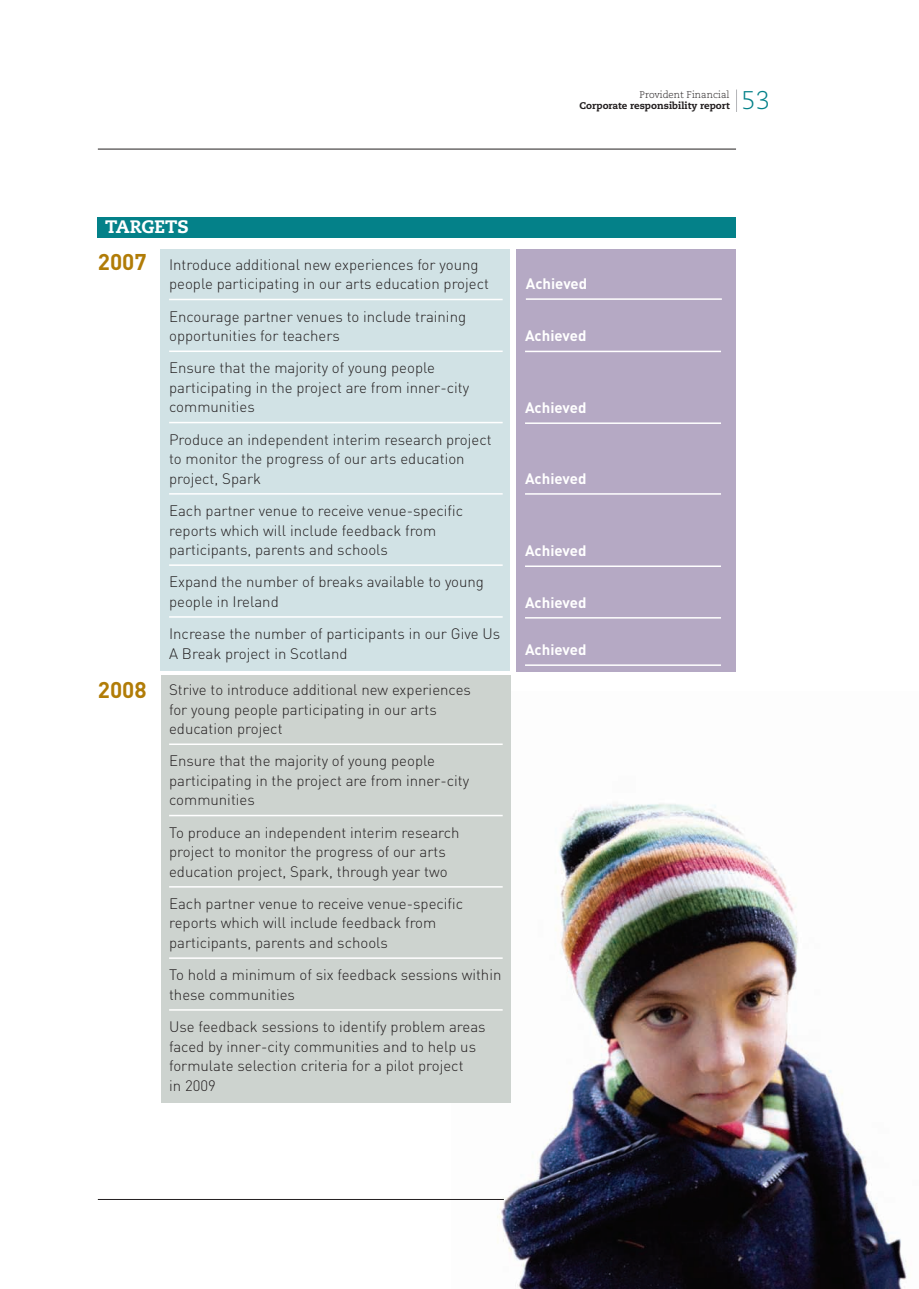
<style>
.page{position:relative;width:919px;height:1289px;background:#fff}
.page>*{position:absolute;margin:0;border:0;box-sizing:border-box;transform-origin:0 0}
.t1{font:300 25.5px "Caecilia";color:#048189}
.t2{font:700 22.5px "DIN";color:#b17c07}
.t3{font:800 18px "Caecilia";color:#fff}
.t4{font:300 15px/19.5px "DIN";color:#231f20}
.t5{font:700 15px "DIN";color:#fff}
.t6{font:800 9.75px "Caecilia";color:#231f20}
.t7{font:300 9.75px "Caecilia";color:#231f20}
</style>
<div class="page">
<img style="left:497px;top:691px;width:410px;height:597px">
<div style="left:161px;top:675px;width:349px;height:428px;background:#cdd3cf"></div>
<div style="left:516px;top:249px;width:220px;height:422px;background:#b5a9c4"></div>
<div style="left:161px;top:249px;width:349px;height:421px;background:#d1e2e5"></div>
<hr style="left:169px;top:299px;width:333px;height:1px;background:#fff">
<hr style="left:169px;top:350px;width:333px;height:2px;background:#fff">
<hr style="left:169px;top:422px;width:333px;height:1px;background:#fff">
<hr style="left:169px;top:493px;width:333px;height:1px;background:#fff">
<hr style="left:169px;top:564px;width:333px;height:2px;background:#fff">
<hr style="left:169px;top:616px;width:333px;height:1px;background:#fff">
<hr style="left:169px;top:743px;width:333px;height:2px;background:#fff">
<hr style="left:169px;top:814px;width:333px;height:2px;background:#fff">
<hr style="left:169px;top:886px;width:333px;height:1px;background:#fff">
<hr style="left:169px;top:957px;width:333px;height:1px;background:#fff">
<hr style="left:169px;top:1009px;width:333px;height:1px;background:#fff">
<div style="left:98px;top:217px;width:638px;height:20px;background:#048189"></div>
<hr style="left:526px;top:298px;width:195px;height:2px;background:#fff">
<svg style="left:736px;top:89px;width:1px;height:23px"></svg>
<hr style="left:98px;top:149px;width:638px;height:1px;background:#231f20">
<hr style="left:98px;top:1199px;width:406px;height:1px;background:#231f20">
<hr style="left:525px;top:350px;width:196px;height:2px;background:#fff">
<hr style="left:525px;top:422px;width:196px;height:2px;background:#fff">
<hr style="left:525px;top:493px;width:196px;height:1px;background:#fff">
<hr style="left:525px;top:565px;width:196px;height:2px;background:#fff">
<hr style="left:525px;top:617px;width:196px;height:1px;background:#fff">
<hr style="left:525px;top:664px;width:196px;height:2px;background:#fff">
<p class="t7" style="left:639px;top:90px;width:91px">Provident Financial</p>
<p class="t6" style="left:579px;top:102px;width:151px">Corporate responsibility report</p>
<h1 class="t1" style="left:741px;top:89px;width:30px">53</h1>
<p class="t3" style="left:105px;top:219px;width:85px">TARGETS</p>
<h2 class="t2" style="left:98px;top:254px;width:50px">2007</h2>
<p class="t4" style="left:169px;top:256px;width:321px">Introduce additional new experiences for young people participating in our arts education project</p>
<p class="t4" style="left:169px;top:308px;width:298px">Encourage partner venues to include training opportunities for teachers</p>
<p class="t4" style="left:169px;top:360px;width:301px">Ensure that the majority of young people participating in the project are from inner-city communities</p>
<p class="t4" style="left:169px;top:431px;width:324px">Produce an independent interim research project to monitor the progress of our arts education project, Spark</p>
<p class="t4" style="left:169px;top:502px;width:295px">Each partner venue to receive venue-specific reports which will include feedback from participants, parents and schools</p>
<p class="t4" style="left:169px;top:574px;width:316px">Expand the number of breaks available to young people in Ireland</p>
<p class="t4" style="left:169px;top:625px;width:332px">Increase the number of participants in our Give Us<br>A Break project in Scotland</p>
<p class="t4" style="left:169px;top:681px;width:303px">Strive to introduce additional new experiences for young people participating in our arts education project</p>
<p class="t4" style="left:169px;top:753px;width:301px">Ensure that the majority of young people participating in the project are from inner-city communities</p>
<p class="t4" style="left:169px;top:824px;width:292px">To produce an independent interim research project to monitor the progress of our arts education project, Spark, through year two</p>
<p class="t4" style="left:169px;top:895px;width:295px">Each partner venue to receive venue-specific reports which will include feedback from participants, parents and schools</p>
<p class="t4" style="left:169px;top:966px;width:334px">To hold a minimum of six feedback sessions within these communities</p>
<p class="t4" style="left:169px;top:1018px;width:318px">Use feedback sessions to identify problem areas faced by inner-city communities and to help us formulate selection criteria for a pilot project<br>in 2009</p>
<h2 class="t2" style="left:98px;top:681px;width:50px">2008</h2>
<p class="t5" style="left:526px;top:278px;width:63px">Achieved</p>
<p class="t5" style="left:525px;top:330px;width:63px">Achieved</p>
<p class="t5" style="left:525px;top:402px;width:63px">Achieved</p>
<p class="t5" style="left:525px;top:473px;width:63px">Achieved</p>
<p class="t5" style="left:525px;top:545px;width:63px">Achieved</p>
<p class="t5" style="left:525px;top:597px;width:63px">Achieved</p>
<p class="t5" style="left:525px;top:644px;width:63px">Achieved</p>
</div>
